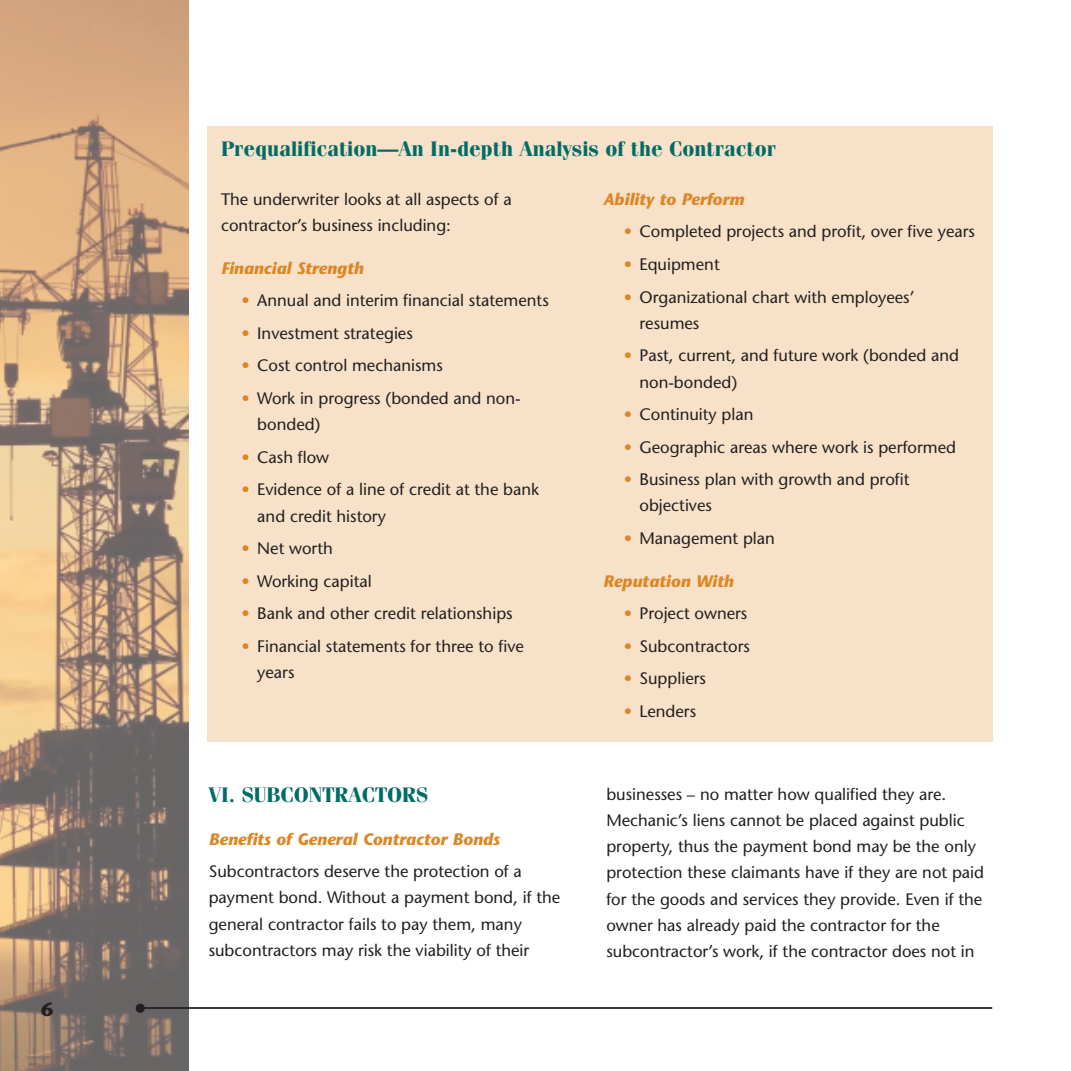
<style>
.page{position:relative;width:1071px;height:1071px;background:#fff}
.page>*{position:absolute;margin:0;border:0;box-sizing:border-box;transform-origin:0 0}
.t1{font:700 21px "Fenice";color:#006c66}
.t2{font:700 19.25px "Stone Sans";color:#231f20}
.t3{font:16.62px/26.2px "Stone Sans";color:#231f20}
.t4{font:italic 700 16.62px "Stone Sans";color:#dd8625}
.s1{color:#dd8625}
</style>
<div class="page">
<div style="left:207px;top:126px;width:785px;height:615px;background:#f7e1c8"></div>
<img style="left:0;top:0;width:189px;height:1071px">
<hr style="left:140px;top:1007px;width:852px;height:2px;background:#231f20">
<div style="left:136px;top:1004px;width:9px;height:9px;background:#231f20;border-radius:50%"></div>
<p class="t2" style="left:41px;top:1002px;width:14px">6</p>
<p class="t1" style="left:221px;top:142px;width:557px">Prequalification—An In-depth Analysis of the Contractor</p>
<p class="t3" style="left:221px;top:188px;width:292px">The underwriter looks at all aspects of a contractor’s business including:</p>
<p class="t4" style="left:221px;top:262px;width:144px">Financial Strength</p>
<p class="t3" style="left:242px;top:289px;width:309px"><span class="s1">•</span> Annual and interim financial statements</p>
<p class="t3" style="left:242px;top:322px;width:173px"><span class="s1">•</span> Investment strategies</p>
<p class="t3" style="left:242px;top:354px;width:203px"><span class="s1">•</span> Cost control mechanisms</p>
<p class="t3" style="left:257px;top:387px;width:265px;text-indent:-16px"><span class="s1">•</span> Work in progress (bonded and non&shy;bonded)</p>
<p class="t3" style="left:242px;top:446px;width:89px"><span class="s1">•</span> Cash flow</p>
<p class="t3" style="left:257px;top:478px;width:283px;text-indent:-16px"><span class="s1">•</span> Evidence of a line of credit at the bank and credit history</p>
<p class="t3" style="left:242px;top:537px;width:93px"><span class="s1">•</span> Net worth</p>
<p class="t3" style="left:242px;top:569px;width:132px"><span class="s1">•</span> Working capital</p>
<p class="t3" style="left:242px;top:602px;width:273px"><span class="s1">•</span> Bank and other credit relationships</p>
<p class="t3" style="left:257px;top:635px;width:268px;text-indent:-16px"><span class="s1">•</span> Financial statements for three to five years</p>
<p class="t1" style="left:209px;top:788px;width:221px">VI. SUBCONTRACTORS</p>
<p class="t4" style="left:209px;top:832px;width:293px">Benefits of General Contractor Bonds</p>
<p class="t3" style="left:209px;top:860px;width:353px">Subcontractors deserve the protection of a payment bond. Without a payment bond, if the general contractor fails to pay them, many subcontractors may risk the viability of their</p>
<p class="t4" style="left:603px;top:193px;width:142px">Ability to Perform</p>
<p class="t3" style="left:624px;top:220px;width:353px"><span class="s1">•</span> Completed projects and profit, over five years</p>
<p class="t3" style="left:624px;top:253px;width:97px"><span class="s1">•</span> Equipment</p>
<p class="t3" style="left:640px;top:285px;width:276px;text-indent:-16px"><span class="s1">•</span> Organizational chart with employees’ resumes</p>
<p class="t3" style="left:640px;top:344px;width:321px;text-indent:-16px"><span class="s1">•</span> Past, current, and future work (bonded and non-bonded)</p>
<p class="t3" style="left:624px;top:403px;width:131px"><span class="s1">•</span> Continuity plan</p>
<p class="t3" style="left:624px;top:436px;width:334px"><span class="s1">•</span> Geographic areas where work is performed</p>
<p class="t3" style="left:640px;top:468px;width:271px;text-indent:-16px"><span class="s1">•</span> Business plan with growth and profit objectives</p>
<p class="t3" style="left:624px;top:527px;width:153px"><span class="s1">•</span> Management plan</p>
<p class="t4" style="left:603px;top:574px;width:132px">Reputation With</p>
<p class="t3" style="left:624px;top:602px;width:125px"><span class="s1">•</span> Project owners</p>
<p class="t3" style="left:624px;top:635px;width:128px"><span class="s1">•</span> Subcontractors</p>
<p class="t3" style="left:624px;top:667px;width:84px"><span class="s1">•</span> Suppliers</p>
<p class="t3" style="left:624px;top:700px;width:74px"><span class="s1">•</span> Lenders</p>
<p class="t3" style="left:606px;top:783px;width:379px">businesses – no matter how qualified they are.<br>Mechanic’s liens cannot be placed against public property, thus the payment bond may be the only protection these claimants have if they are not paid for the goods and services they provide. Even if the owner has already paid the contractor for the subcontractor’s work, if the contractor does not in</p>
</div>
